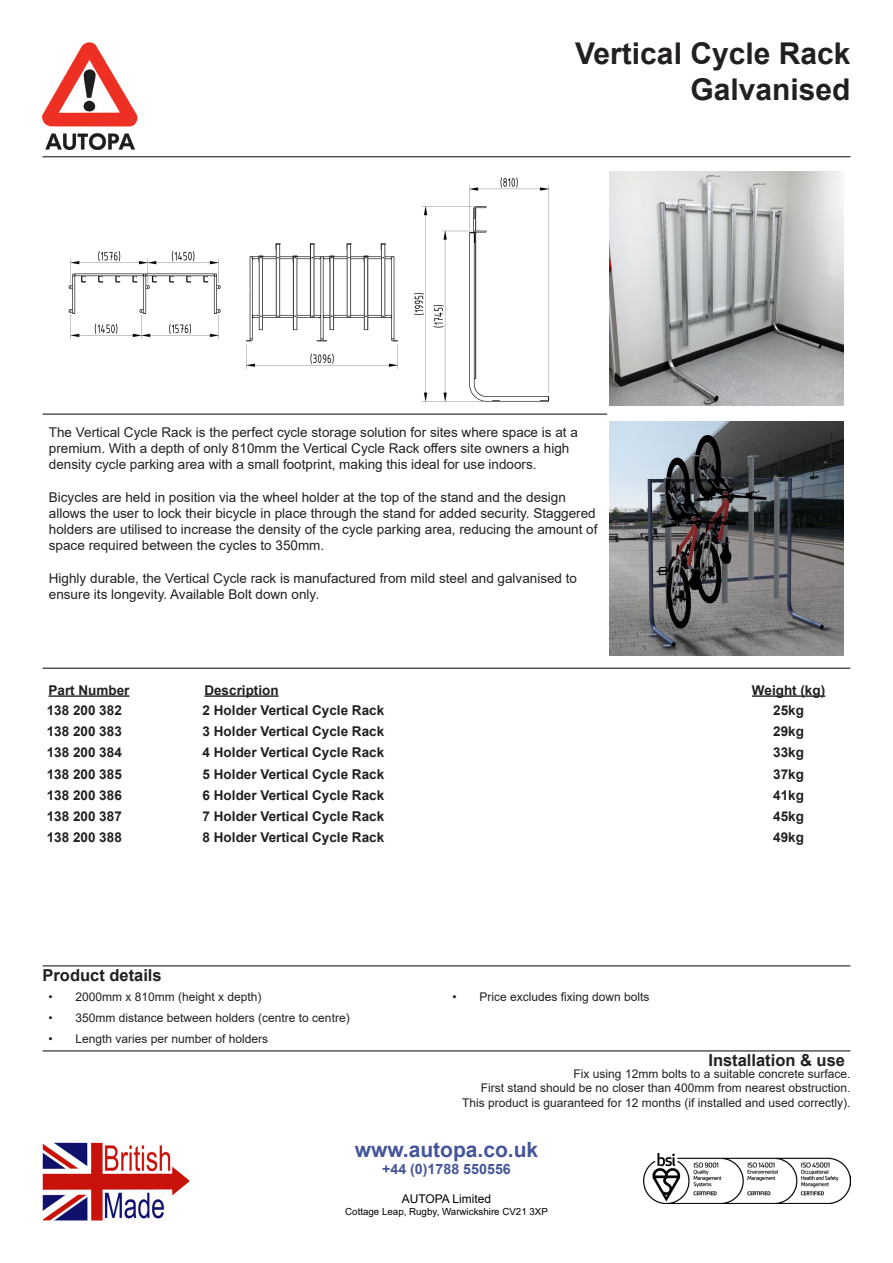
<style>
.page{position:relative;width:893px;height:1263px;background:#fff}
.page>*{position:absolute;margin:0;border:0;box-sizing:border-box;transform-origin:0 0}
.t1{font:700 30px "Arial";color:#231f20}
.t2{font:700 21px "Arial";color:#44559a}
.t3{font:700 16.5px "Arial";color:#231f20}
.t4{font:700 14.25px "Arial";color:#44559a}
.t5{font:13.5px/16.2px "Arial";color:#231f20}
.t6{font:700 13.5px "Arial";color:#231f20}
.t7{font:12px "Arial";color:#231f20}
.t8{font:12px "Arial";color:#000}
.t9{font:9.75px "Arial";color:#000}
</style>
<div class="page">
<img style="left:644px;top:1154px;width:206px;height:49px">
<img style="left:43px;top:1143px;width:146px;height:77px">
<img style="left:68px;top:177px;width:482px;height:225px">
<img style="left:42px;top:43px;width:95px;height:107px">
<hr style="left:43px;top:156px;width:807px;height:1px;background:#231f20">
<hr style="left:43px;top:414px;width:564px;height:1px;background:#231f20">
<hr style="left:49px;top:695px;width:81px;height:2px;background:#231f20">
<hr style="left:204px;top:695px;width:75px;height:2px;background:#231f20">
<hr style="left:752px;top:695px;width:73px;height:2px;background:#231f20">
<img style="left:610px;top:171px;width:233px;height:234px">
<img style="left:610px;top:422px;width:233px;height:233px">
<hr style="left:43px;top:668px;width:807px;height:1px;background:#231f20">
<hr style="left:43px;top:965px;width:807px;height:1px;background:#231f20">
<hr style="left:43px;top:1050px;width:807px;height:1px;background:#231f20">
<p class="t1" style="left:575px;top:33px;width:277px">Vertical Cycle Rack</p>
<p class="t1" style="left:690px;top:69px;width:162px">Galvanised</p>
<p class="t5" style="left:49px;top:424px;width:530px">The Vertical Cycle Rack is the perfect cycle storage solution for sites where space is at a premium. With a depth of only 810mm the Vertical Cycle Rack offers site owners a high density cycle parking area with a small footprint, making this ideal for use indoors.</p>
<p class="t5" style="left:49px;top:489px;width:550px">Bicycles are held in position via the wheel holder at the top of the stand and the design allows the user to lock their bicycle in place through the stand for added security. Staggered holders are utilised to increase the density of the cycle parking area, reducing the amount of space required between the cycles to 350mm.</p>
<p class="t5" style="left:49px;top:570px;width:530px">Highly durable, the Vertical Cycle rack is manufactured from mild steel and galvanised to ensure its longevity. Available Bolt down only.</p>
<p class="t6" style="left:49px;top:680px;width:83px">Part Number</p>
<p class="t6" style="left:204px;top:680px;width:76px">Description</p>
<p class="t6" style="left:752px;top:680px;width:75px">Weight (kg)</p>
<p class="t6" style="left:47px;top:700px;width:77px">138 200 382</p>
<p class="t6" style="left:203px;top:700px;width:183px">2 Holder Vertical Cycle Rack</p>
<p class="t6" style="left:773px;top:700px;width:32px">25kg</p>
<p class="t6" style="left:47px;top:722px;width:77px">138 200 383</p>
<p class="t6" style="left:203px;top:722px;width:183px">3 Holder Vertical Cycle Rack</p>
<p class="t6" style="left:773px;top:722px;width:32px">29kg</p>
<p class="t6" style="left:47px;top:743px;width:77px">138 200 384</p>
<p class="t6" style="left:203px;top:743px;width:183px">4 Holder Vertical Cycle Rack</p>
<p class="t6" style="left:773px;top:743px;width:32px">33kg</p>
<p class="t6" style="left:47px;top:764px;width:77px">138 200 385</p>
<p class="t6" style="left:203px;top:764px;width:183px">5 Holder Vertical Cycle Rack</p>
<p class="t6" style="left:773px;top:764px;width:32px">37kg</p>
<p class="t6" style="left:47px;top:785px;width:77px">138 200 386</p>
<p class="t6" style="left:203px;top:785px;width:183px">6 Holder Vertical Cycle Rack</p>
<p class="t6" style="left:773px;top:785px;width:32px">41kg</p>
<p class="t6" style="left:47px;top:807px;width:77px">138 200 387</p>
<p class="t6" style="left:203px;top:807px;width:183px">7 Holder Vertical Cycle Rack</p>
<p class="t6" style="left:773px;top:807px;width:32px">45kg</p>
<p class="t6" style="left:47px;top:828px;width:77px">138 200 388</p>
<p class="t6" style="left:203px;top:828px;width:183px">8 Holder Vertical Cycle Rack</p>
<p class="t6" style="left:773px;top:828px;width:32px">49kg</p>
<p class="t3" style="left:43px;top:963px;width:121px">Product details</p>
<p class="t7" style="left:49px;top:989px;width:215px">• 2000mm x 810mm (height x depth)</p>
<p class="t7" style="left:452px;top:989px;width:199px">• Price excludes fixing down bolts</p>
<p class="t7" style="left:49px;top:1009px;width:303px">• 350mm distance between holders (centre to centre)</p>
<p class="t7" style="left:49px;top:1030px;width:221px">• Length varies per number of holders</p>
<p class="t3" style="left:708px;top:1048px;width:138px">Installation &amp; use</p>
<p class="t7" style="left:574px;top:1065px;width:278px">Fix using 12mm bolts to a suitable concrete surface.</p>
<p class="t7" style="left:481px;top:1080px;width:371px">First stand should be no closer than 400mm from nearest obstruction.</p>
<p class="t7" style="left:462px;top:1094px;width:390px">This product is guaranteed for 12 months (if installed and used correctly).</p>
<p class="t2" style="left:355px;top:1135px;width:185px">www.autopa.co.uk</p>
<p class="t4" style="left:382px;top:1159px;width:130px">+44 (0)1788 550556</p>
<p class="t8" style="left:402px;top:1190px;width:91px">AUTOPA Limited</p>
<p class="t9" style="left:345px;top:1204px;width:204px">Cottage Leap, Rugby, Warwickshire CV21 3XP</p>
</div>
